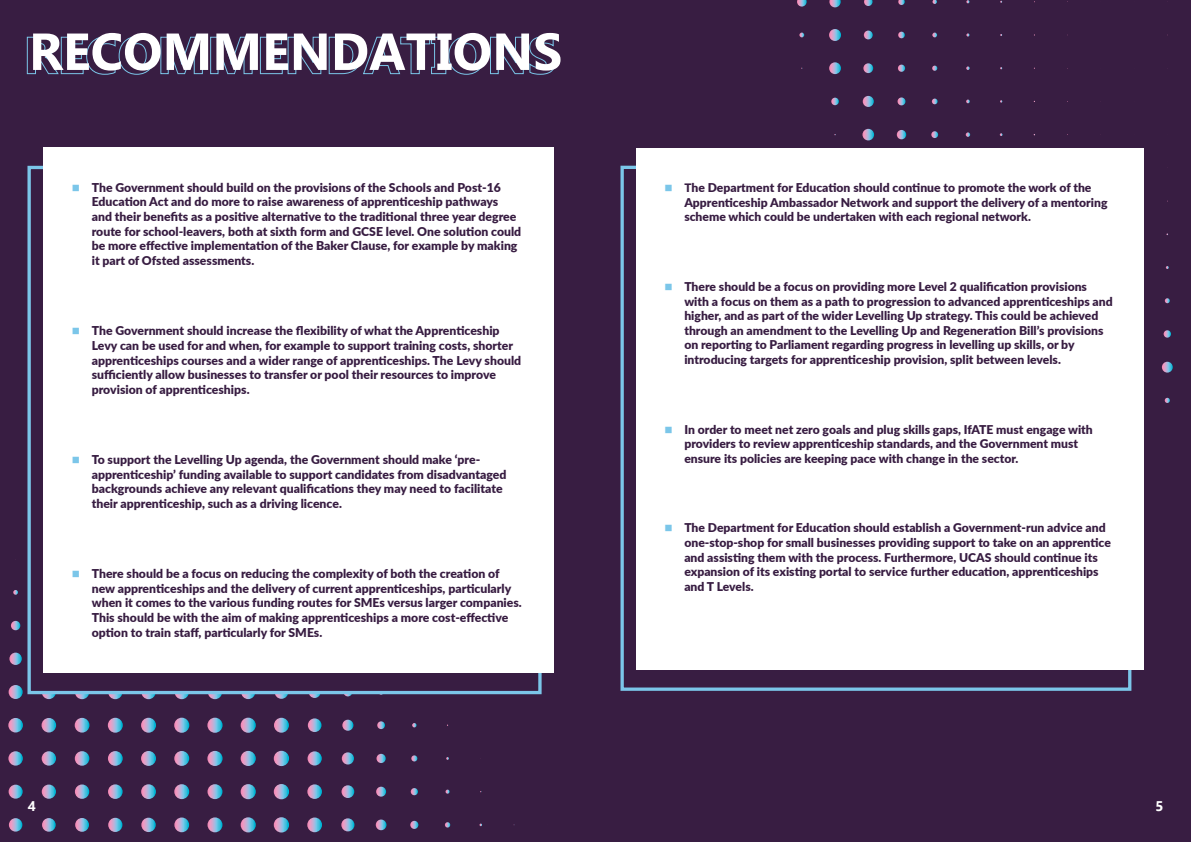
<style>
.page{position:relative;width:1191px;height:842px;background:#381d42}
.page>*{position:absolute;margin:0;border:0;box-sizing:border-box;transform-origin:0 0}
.t1{font:700 52px "Gadugi";color:#fff}
.t2{font:700 14px "Gadugi";color:#fff}
.t3{font:900 12.2px/14.7px "Lato";color:#381d42}
.t4{font:900 12.1px/14.6px "Lato";color:#381d42}
.s1{font-family:"Gadugi";font-weight:700}
</style>
<div class="page">
<svg style="left:1164px;top:398px;width:5px;height:5px"></svg>
<svg style="left:1161px;top:362px;width:11px;height:11px"></svg>
<svg style="left:1163px;top:330px;width:8px;height:8px"></svg>
<svg style="left:1164px;top:298px;width:5px;height:5px"></svg>
<svg style="left:965px;top:132px;width:5px;height:5px"></svg>
<svg style="left:931px;top:131px;width:7px;height:7px"></svg>
<svg style="left:896px;top:130px;width:10px;height:9px"></svg>
<svg style="left:862px;top:129px;width:12px;height:11px"></svg>
<svg style="left:932px;top:99px;width:5px;height:5px"></svg>
<svg style="left:897px;top:97px;width:8px;height:8px"></svg>
<svg style="left:862px;top:96px;width:11px;height:11px"></svg>
<svg style="left:831px;top:98px;width:8px;height:7px"></svg>
<svg style="left:932px;top:66px;width:5px;height:5px"></svg>
<svg style="left:898px;top:65px;width:7px;height:7px"></svg>
<svg style="left:863px;top:63px;width:10px;height:10px"></svg>
<svg style="left:829px;top:62px;width:12px;height:12px"></svg>
<svg style="left:932px;top:33px;width:5px;height:4px"></svg>
<svg style="left:898px;top:32px;width:6px;height:6px"></svg>
<svg style="left:864px;top:31px;width:8px;height:8px"></svg>
<svg style="left:829px;top:29px;width:12px;height:12px"></svg>
<svg style="left:799px;top:33px;width:5px;height:4px"></svg>
<svg style="left:932px;top:0;width:5px;height:4px"></svg>
<svg style="left:898px;top:0;width:6px;height:5px"></svg>
<svg style="left:864px;top:0;width:8px;height:6px"></svg>
<svg style="left:829px;top:0;width:11px;height:7px"></svg>
<svg style="left:797px;top:0;width:9px;height:7px"></svg>
<svg style="left:445px;top:822px;width:5px;height:5px"></svg>
<svg style="left:410px;top:821px;width:8px;height:8px"></svg>
<svg style="left:376px;top:819px;width:10px;height:11px"></svg>
<svg style="left:341px;top:818px;width:13px;height:13px"></svg>
<svg style="left:307px;top:817px;width:15px;height:15px"></svg>
<svg style="left:274px;top:817px;width:15px;height:15px"></svg>
<svg style="left:241px;top:817px;width:15px;height:15px"></svg>
<svg style="left:207px;top:817px;width:15px;height:15px"></svg>
<svg style="left:174px;top:817px;width:15px;height:15px"></svg>
<svg style="left:141px;top:818px;width:15px;height:14px"></svg>
<svg style="left:108px;top:818px;width:14px;height:14px"></svg>
<svg style="left:75px;top:818px;width:14px;height:14px"></svg>
<svg style="left:42px;top:818px;width:14px;height:14px"></svg>
<svg style="left:9px;top:818px;width:13px;height:14px"></svg>
<svg style="left:445px;top:790px;width:4px;height:4px"></svg>
<svg style="left:411px;top:788px;width:7px;height:7px"></svg>
<svg style="left:376px;top:787px;width:10px;height:10px"></svg>
<svg style="left:341px;top:785px;width:13px;height:13px"></svg>
<svg style="left:307px;top:784px;width:15px;height:15px"></svg>
<svg style="left:274px;top:784px;width:15px;height:15px"></svg>
<svg style="left:241px;top:784px;width:15px;height:15px"></svg>
<svg style="left:207px;top:784px;width:15px;height:15px"></svg>
<svg style="left:174px;top:784px;width:15px;height:15px"></svg>
<svg style="left:141px;top:784px;width:15px;height:15px"></svg>
<svg style="left:108px;top:784px;width:15px;height:15px"></svg>
<svg style="left:75px;top:784px;width:14px;height:15px"></svg>
<svg style="left:42px;top:784px;width:14px;height:15px"></svg>
<svg style="left:9px;top:785px;width:14px;height:14px"></svg>
<svg style="left:411px;top:755px;width:6px;height:6px"></svg>
<svg style="left:376px;top:754px;width:10px;height:9px"></svg>
<svg style="left:342px;top:752px;width:12px;height:12px"></svg>
<svg style="left:307px;top:751px;width:15px;height:14px"></svg>
<svg style="left:274px;top:751px;width:15px;height:15px"></svg>
<svg style="left:241px;top:751px;width:15px;height:15px"></svg>
<svg style="left:207px;top:751px;width:15px;height:15px"></svg>
<svg style="left:174px;top:751px;width:15px;height:15px"></svg>
<svg style="left:141px;top:751px;width:15px;height:15px"></svg>
<svg style="left:108px;top:751px;width:15px;height:15px"></svg>
<svg style="left:75px;top:751px;width:14px;height:15px"></svg>
<svg style="left:42px;top:751px;width:14px;height:15px"></svg>
<svg style="left:8px;top:751px;width:15px;height:15px"></svg>
<svg style="left:412px;top:723px;width:4px;height:4px"></svg>
<svg style="left:377px;top:721px;width:8px;height:8px"></svg>
<svg style="left:342px;top:720px;width:11px;height:11px"></svg>
<svg style="left:308px;top:718px;width:13px;height:14px"></svg>
<svg style="left:274px;top:718px;width:15px;height:15px"></svg>
<svg style="left:241px;top:718px;width:15px;height:15px"></svg>
<svg style="left:207px;top:718px;width:15px;height:15px"></svg>
<svg style="left:174px;top:718px;width:15px;height:15px"></svg>
<svg style="left:141px;top:718px;width:15px;height:15px"></svg>
<svg style="left:108px;top:718px;width:15px;height:15px"></svg>
<svg style="left:75px;top:718px;width:14px;height:15px"></svg>
<svg style="left:42px;top:718px;width:14px;height:14px"></svg>
<svg style="left:8px;top:718px;width:15px;height:14px"></svg>
<svg style="left:343px;top:694px;width:9px;height:2px"></svg>
<svg style="left:309px;top:694px;width:12px;height:4px"></svg>
<svg style="left:275px;top:685px;width:13px;height:14px"></svg>
<svg style="left:241px;top:685px;width:14px;height:14px"></svg>
<svg style="left:208px;top:685px;width:14px;height:14px"></svg>
<svg style="left:175px;top:685px;width:14px;height:14px"></svg>
<svg style="left:141px;top:685px;width:15px;height:14px"></svg>
<svg style="left:108px;top:685px;width:14px;height:14px"></svg>
<svg style="left:75px;top:685px;width:14px;height:14px"></svg>
<svg style="left:42px;top:685px;width:14px;height:14px"></svg>
<svg style="left:9px;top:685px;width:14px;height:14px"></svg>
<svg style="left:9px;top:653px;width:13px;height:12px"></svg>
<svg style="left:11px;top:621px;width:9px;height:9px"></svg>
<svg style="left:13px;top:590px;width:5px;height:5px"></svg>
<div style="left:27px;top:166px;width:514px;height:528px;background:#381d42;border:3px solid #7bc6e9"></div>
<div style="left:620px;top:166px;width:511px;height:525px;background:#381d42;border:3px solid #7bc6e9"></div>
<div style="left:43px;top:148px;width:511px;height:525px;background:#fff"></div>
<div style="left:636px;top:148px;width:507px;height:522px;background:#fff"></div>
<h1 class="t1" style="left:29px;top:20px;width:535px">RECOMMENDATIONS</h1>
<p class="t3" style="left:92px;top:179px;width:431px">The Government should build on the provisions of the Schools and Post-16<br>Education Act and do more to raise awareness of apprenticeship pathways and their benefits as a positive alternative to the traditional three year degree route for school-leavers, both at sixth form and GCSE level. One solution could be more effective implementation of the Baker Clause, for example by making it part of Ofsted assessments.</p>
<p class="t3" style="left:92px;top:323px;width:431px">The Government should increase the flexibility of what the Apprenticeship Levy can be used for and when, for example to support training costs, shorter apprenticeships courses and a wider range of apprenticeships. The Levy should sufficiently allow businesses to transfer or pool their resources to improve provision of apprenticeships.</p>
<p class="t3" style="left:92px;top:452px;width:416px">To support the Levelling Up agenda, the Government should make ‘pre&shy;apprenticeship’ funding available to support candidates from disadvantaged backgrounds achieve any relevant qualifications they may need to facilitate their apprenticeship, such as a driving licence.</p>
<p class="t3" style="left:92px;top:566px;width:431px">There should be a focus on reducing the complexity of both the creation of new apprenticeships and the delivery of current apprenticeships, particularly when it comes to the various funding routes for SMEs versus larger companies.<br>This should be with the aim of making apprenticeships a more cost-effective option to train staff, particularly for SMEs.</p>
<p class="t4" style="left:684px;top:180px;width:425px"><span class="s1">T</span>he Department for Education should continue to promote the work of the<br>Apprenticeship Ambassador Network and support the delivery of a mentoring scheme which could be undertaken with each regional network.</p>
<p class="t4" style="left:684px;top:279px;width:430px">There should be a focus on providing more Level 2 qualification provisions with a focus on them as a path to progression to advanced apprenticeships and higher, and as part of the wider Levelling Up strategy. This could be achieved through an amendment to the Levelling Up and Regeneration Bill’s provisions on reporting to Parliament regarding progress in levelling up skills, or by introducing targets for apprenticeship provision, split between levels.</p>
<p class="t4" style="left:684px;top:421px;width:410px">In order to meet net zero goals and plug skills gaps, IfATE must engage with providers to review apprenticeship standards, and the Government must ensure its policies are keeping pace with change in the sector.</p>
<p class="t4" style="left:684px;top:520px;width:428px">The Department for Education should establish a Government-run advice and one-stop-shop for small businesses providing support to take on an apprentice and assisting them with the process. Furthermore, UCAS should continue its expansion of its existing portal to service further education, apprenticeships and T Levels.</p>
<p class="t2" style="left:28px;top:797px;width:10px">4</p>
<p class="t2" style="left:1155px;top:798px;width:10px">5</p>
</div>
